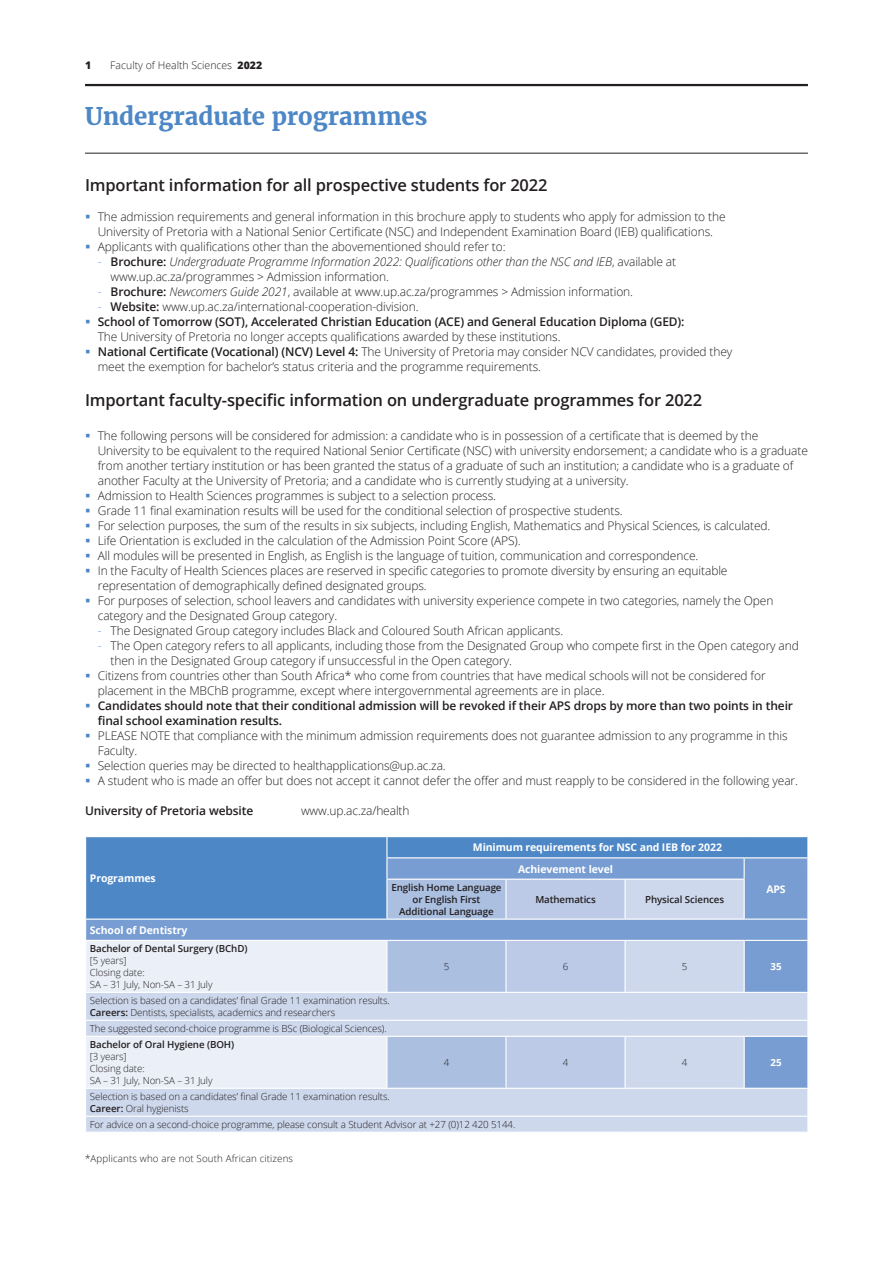
<style>
.page{position:relative;width:893px;height:1263px;background:#fff}
.page>*{position:absolute;margin:0;border:0;box-sizing:border-box;transform-origin:0 0}
.t1{font:700 24px "Merriweather";letter-spacing:-.005em;color:#4d87c6}
.t2{font:600 16.5px "Open Sans";letter-spacing:-.01em;color:#231f20}
.t3{font:300 12px/15px "Open Sans";letter-spacing:-.01em;color:#231f20}
.t4{font:600 12px/15px "Open Sans";letter-spacing:-.01em;color:#231f20}
.t5{font:italic 300 12px/15px "Open Sans";letter-spacing:-.01em;color:#231f20}
.t6{font:700 10.5px/21.3px "Open Sans";letter-spacing:-.01em;color:#fff}
.t7{font:300 10.5px "Open Sans";color:#231f20}
.t8{font:800 10.5px "Open Sans";color:#231f20}
.t9{font:300 9.75px/12px "Open Sans";letter-spacing:-.01em;color:#231f20}
.t10{font:600 9.75px/12px "Open Sans";letter-spacing:-.01em;color:#231f20;text-align:center}
.t11{font:300 9.75px "Open Sans";letter-spacing:.015em;color:#231f20}
.t12{font:700 9.75px "Open Sans";color:#fff}
.s1{font-weight:800}
.s2{font-style:normal;color:#4d87c6}
.s3{font-weight:600;font-style:normal}
.s4{font-style:normal}
.s5{color:#4d87c6}
.s6{font-weight:600}
.s7{font-style:italic}
.s8{font-weight:300;color:#4d87c6}
.s9{font-weight:300}
</style>
<div class="page">
<hr style="left:85px;top:84px;width:723px;height:2px;background:#231f20">
<hr style="left:85px;top:153px;width:723px;height:1px;background:#231f20">
<div style="left:625px;top:837px;width:182px;height:20px;background:#4d87c6"></div>
<div style="left:625px;top:858px;width:182px;height:21px;background:#789dd2"></div>
<svg style="left:625px;top:879px;width:182px;height:252px;background:#b5c7e5"></svg>
<svg style="left:807px;top:920px;width:1px;height:20px"></svg>
<hr style="left:625px;top:940px;width:119px;height:1px;background:#fff">
<hr style="left:624px;top:941px;width:2px;height:51px;background:#fff">
<hr style="left:744px;top:940px;width:64px;height:1px;background:#fff">
<hr style="left:744px;top:941px;width:1px;height:51px;background:#fff">
<hr style="left:625px;top:992px;width:119px;height:1px;background:#fff">
<hr style="left:744px;top:992px;width:64px;height:1px;background:#fff">
<hr style="left:625px;top:1020px;width:119px;height:1px;background:#fff">
<hr style="left:744px;top:1020px;width:64px;height:1px;background:#fff">
<svg style="left:807px;top:993px;width:1px;height:43px"></svg>
<hr style="left:625px;top:1036px;width:119px;height:1px;background:#fff">
<hr style="left:624px;top:1037px;width:2px;height:51px;background:#fff">
<hr style="left:744px;top:1036px;width:64px;height:1px;background:#fff">
<hr style="left:744px;top:1037px;width:1px;height:51px;background:#fff">
<hr style="left:625px;top:1088px;width:119px;height:1px;background:#fff">
<hr style="left:744px;top:1088px;width:64px;height:1px;background:#fff">
<hr style="left:625px;top:1116px;width:119px;height:1px;background:#fff">
<hr style="left:744px;top:1116px;width:64px;height:1px;background:#fff">
<svg style="left:807px;top:1089px;width:1px;height:42px"></svg>
<svg style="left:85px;top:837px;width:540px;height:294px;background:#aec4e3"></svg>
<hr style="left:506px;top:857px;width:119px;height:1px;background:#fff">
<svg style="left:744px;top:858px;width:1px;height:20px"></svg>
<svg style="left:807px;top:837px;width:1px;height:42px"></svg>
<hr style="left:744px;top:918px;width:64px;height:2px;background:#fff">
<hr style="left:386px;top:878px;width:120px;height:2px;background:#fff">
<hr style="left:386px;top:880px;width:1px;height:38px;background:#fff">
<hr style="left:506px;top:878px;width:119px;height:2px;background:#fff">
<hr style="left:505px;top:880px;width:2px;height:38px;background:#fff">
<hr style="left:625px;top:878px;width:120px;height:2px;background:#fff">
<hr style="left:624px;top:880px;width:2px;height:38px;background:#fff">
<hr style="left:744px;top:880px;width:1px;height:38px;background:#fff">
<hr style="left:387px;top:918px;width:119px;height:2px;background:#fff">
<hr style="left:506px;top:918px;width:119px;height:2px;background:#fff">
<hr style="left:625px;top:918px;width:119px;height:2px;background:#fff">
<p class="t8" style="left:85px;top:57px;width:8px">1</p>
<p class="t7" style="left:110px;top:58px;width:153px">Faculty of Health Sciences <span class="s1">2022</span></p>
<h1 class="t1" style="left:85px;top:101px;width:344px">Undergraduate programmes</h1>
<h2 class="t2" style="left:85px;top:174px;width:464px">Important information for all prospective students for 2022</h2>
<p class="t3" style="left:98px;top:209px;width:629px">The admission requirements and general information in this brochure apply to students who apply for admission to the<br>University of Pretoria with a National Senior Certificate (NSC) and Independent Examination Board (IEB) qualifications.<br>Applicants with qualifications other than the abovementioned should refer to:</p>
<p class="t5" style="left:111px;top:254px;width:567px;text-indent:-13px"><span class="s2">-</span> <span class="s3">Brochure:</span> Undergraduate Programme Information 2022: Qualifications other than the NSC and IEB<span class="s4">, available at www.up.ac.za/programmes &gt; Admission information.</span></p>
<p class="t3" style="left:98px;top:284px;width:537px"><span class="s5">-</span> <span class="s6">Brochure:</span> <span class="s7">Newcomers Guide 2021</span>, available at www.up.ac.za/programmes &gt; Admission information.</p>
<p class="t4" style="left:98px;top:299px;width:588px"><span class="s8">-</span> Website: <span class="s9">www.up.ac.za/international-cooperation-division.<br></span>School of Tomorrow (SOT), Accelerated Christian Education (ACE) and General Education Diploma (GED):</p>
<p class="t3" style="left:98px;top:329px;width:636px">The University of Pretoria no longer accepts qualifications awarded by these institutions.<br><span class="s6">National Certificate (Vocational) (NCV) Level 4:</span> The University of Pretoria may consider NCV candidates, provided they meet the exemption for bachelor’s status criteria and the programme requirements.</p>
<h2 class="t2" style="left:85px;top:388px;width:619px">Important faculty-specific information on undergraduate programmes for 2022</h2>
<p class="t3" style="left:98px;top:428px;width:712px">The following persons will be considered for admission: a candidate who is in possession of a certificate that is deemed by the University to be equivalent to the required National Senior Certificate (NSC) with university endorsement; a candidate who is a graduate from another tertiary institution or has been granted the status of a graduate of such an institution; a candidate who is a graduate of another Faculty at the University of Pretoria; and a candidate who is currently studying at a university.<br>Admission to Health Sciences programmes is subject to a selection process.<br>Grade 11 final examination results will be used for the conditional selection of prospective students.<br>For selection purposes, the sum of the results in six subjects, including English, Mathematics and Physical Sciences, is calculated.<br>Life Orientation is excluded in the calculation of the Admission Point Score (APS).<br>All modules will be presented in English, as English is the language of tuition, communication and correspondence.<br>In the Faculty of Health Sciences places are reserved in specific categories to promote diversity by ensuring an equitable representation of demographically defined designated groups.<br>For purposes of selection, school leavers and candidates with university experience compete in two categories, namely the Open category and the Designated Group category.</p>
<p class="t3" style="left:98px;top:623px;width:467px"><span class="s5">-</span> The Designated Group category includes Black and Coloured South African applicants.</p>
<p class="t3" style="left:98px;top:638px;width:703px"><span class="s5">-</span> The Open category refers to all applicants, including those from the Designated Group who compete first in the Open category and</p>
<p class="t3" style="left:111px;top:653px;width:403px">then in the Designated Group category if unsuccessful in the Open category.</p>
<p class="t3" style="left:98px;top:668px;width:669px">Citizens from countries other than South Africa* who come from countries that have medical schools will not be considered for</p>
<p class="t3" style="left:98px;top:683px;width:508px">placement in the MBChB programme, except where intergovernmental agreements are in place.</p>
<p class="t4" style="left:98px;top:698px;width:697px">Candidates should note that their conditional admission will be revoked if their APS drops by more than two points in their final school examination results.</p>
<p class="t3" style="left:98px;top:728px;width:702px">PLEASE NOTE that compliance with the minimum admission requirements does not guarantee admission to any programme in this Faculty.<br>Selection queries may be directed to healthapplications@up.ac.za.<br>A student who is made an offer but does not accept it cannot defer the offer and must reapply to be considered in the following year.</p>
<p class="t4" style="left:85px;top:803px;width:170px">University of Pretoria website</p>
<p class="t3" style="left:301px;top:803px;width:110px">www.up.ac.za/health</p>
<p class="t6" style="left:90px;top:867px;width:68px">Programmes</p>
<p class="t6" style="left:518px;top:836px;width:205px;text-indent:-45px">Minimum requirements for NSC and IEB for 2022<br>Achievement level</p>
<p class="t10" style="left:391px;top:881px;width:112px">English Home Language</p>
<p class="t6" style="left:766px;top:878px;width:21px">APS</p>
<p class="t10" style="left:399px;top:893px;width:96px">or English First<br>Additional Language</p>
<p class="t10" style="left:535px;top:893px;width:62px">Mathematics</p>
<p class="t10" style="left:645px;top:893px;width:80px">Physical Sciences</p>
<p class="t6" style="left:90px;top:919px;width:99px">School of Dentistry</p>
<p class="t10" style="left:90px;top:942px;width:159px">Bachelor of Dental Surgery (BChD)</p>
<p class="t9" style="left:90px;top:954px;width:124px">[5 years]<br>Closing date:<br>SA – 31 July, Non-SA – 31 July</p>
<p class="t9" style="left:444px;top:960px;width:7px">5</p>
<p class="t9" style="left:563px;top:960px;width:7px">6</p>
<p class="t9" style="left:682px;top:960px;width:7px">5</p>
<p class="t12" style="left:770px;top:960px;width:13px">35</p>
<p class="t9" style="left:90px;top:994px;width:301px">Selection is based on a candidates’ final Grade 11 examination results.<br><span class="s6">Careers:</span> Dentists, specialists, academics and researchers</p>
<p class="t9" style="left:90px;top:1022px;width:298px">The suggested second-choice programme is BSc (Biological Sciences).</p>
<p class="t10" style="left:90px;top:1038px;width:146px">Bachelor of Oral Hygiene (BOH)</p>
<p class="t9" style="left:90px;top:1050px;width:124px">[3 years]<br>Closing date:<br>SA – 31 July, Non-SA – 31 July</p>
<p class="t9" style="left:444px;top:1056px;width:7px">4</p>
<p class="t9" style="left:563px;top:1056px;width:7px">4</p>
<p class="t9" style="left:682px;top:1056px;width:7px">4</p>
<p class="t12" style="left:770px;top:1055px;width:13px">25</p>
<p class="t9" style="left:90px;top:1090px;width:301px">Selection is based on a candidates’ final Grade 11 examination results.<br><span class="s6">Career:</span> Oral hygienists</p>
<p class="t9" style="left:90px;top:1118px;width:427px">For advice on a second-choice programme, please consult a Student Advisor at +27 (0)12 420 5144.</p>
<p class="t11" style="left:85px;top:1152px;width:210px">*Applicants who are not South African citizens</p>
</div>
